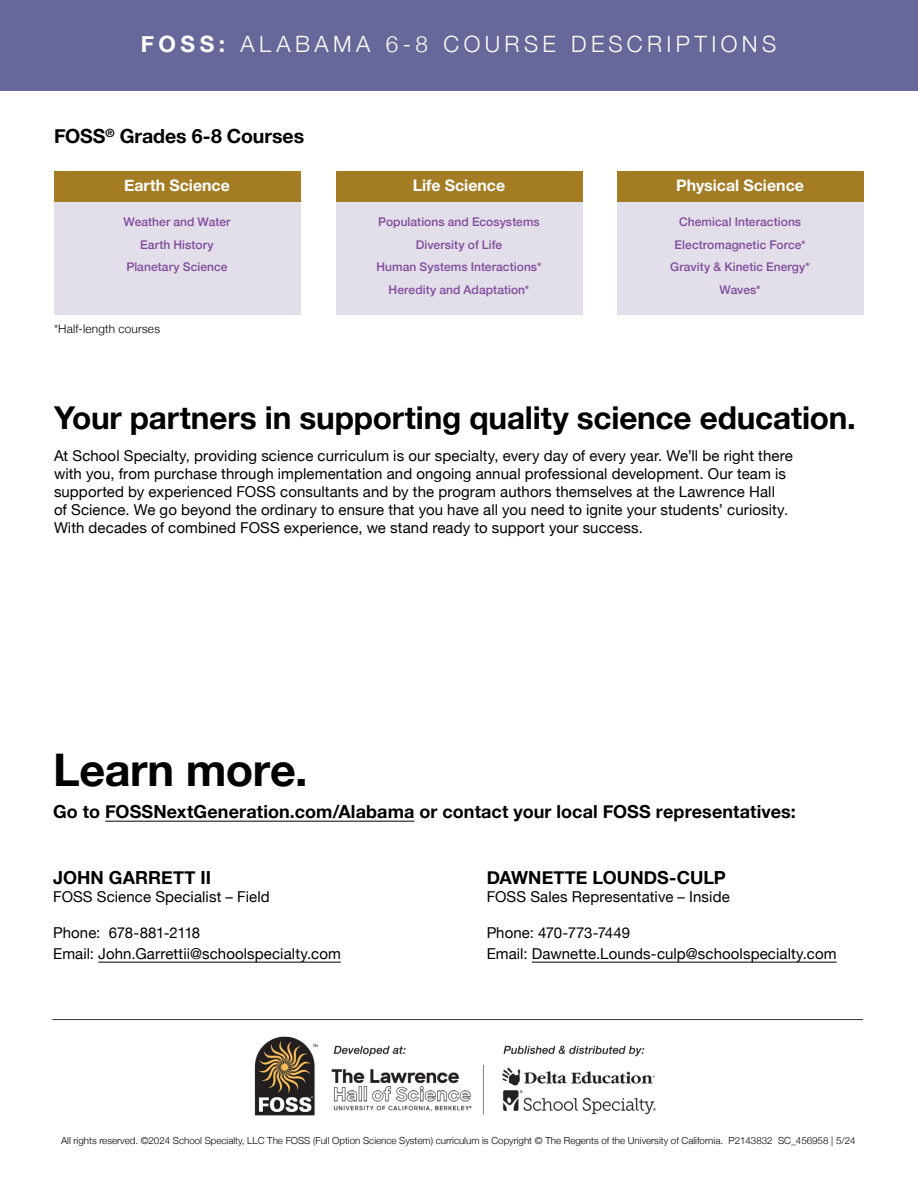
<style>
.page{position:relative;width:918px;height:1188px;background:#fff}
.page>*{position:absolute;margin:0;border:0;box-sizing:border-box;transform-origin:0 0}
.t1{font:700 45px "Helvetica Neue";letter-spacing:-.01em;color:#000}
.t2{font:700 31.5px "Helvetica Neue";letter-spacing:-.005em;color:#000}
.t3{font:300 22.5px "Helvetica Neue";letter-spacing:.195em;color:#fff}
.t4{font:700 19.5px "Helvetica Neue";letter-spacing:-.005em;color:#000}
.t5{font:700 18px "Helvetica Neue";letter-spacing:.005em;color:#000}
.t6{font:700 15.9px "Helvetica Neue";color:#fff}
.t7{font:15px/18px "Helvetica Neue";letter-spacing:.005em;color:#000}
.t8{font:500 12px/22.5px "Helvetica Neue";letter-spacing:.005em;color:#814b9c;text-align:center}
.t9{font:300 11.85px "Helvetica Neue";letter-spacing:.02em;color:#000}
.t10{font:300 9.75px "Helvetica Neue";color:#000}
.s1{font-weight:700}
</style>
<div class="page">
<div style="left:0;top:0;width:918px;height:91px;background:#68679a"></div>
<div style="left:617px;top:171px;width:246px;height:31px;background:#a37c24"></div>
<div style="left:617px;top:202px;width:246px;height:113px;background:#e3dfea"></div>
<div style="left:54px;top:171px;width:246px;height:31px;background:#a37c24"></div>
<div style="left:54px;top:202px;width:246px;height:113px;background:#e3dfea"></div>
<div style="left:336px;top:171px;width:246px;height:31px;background:#a37c24"></div>
<div style="left:336px;top:202px;width:246px;height:113px;background:#e3dfea"></div>
<hr style="left:98px;top:962px;width:243px;height:1px;background:#000">
<hr style="left:532px;top:962px;width:305px;height:1px;background:#000">
<hr style="left:105px;top:821px;width:309px;height:1px;background:#000">
<hr style="left:52px;top:1019px;width:811px;height:1px;background:#000">
<img style="left:254px;top:1036px;width:402px;height:80px">
<h3 class="t3" style="left:141px;top:25px;width:637px"><span class="s1">FOSS:</span> ALABAMA 6-8 COURSE DESCRIPTIONS</h3>
<h3 class="t4" style="left:54px;top:121px;width:252px">FOSS<sup>®</sup> Grades 6-8 Courses</h3>
<p class="t6" style="left:124px;top:173px;width:107px">Earth Science</p>
<p class="t8" style="left:124px;top:210px;width:108px">Weather and Water<br>Earth History<br>Planetary Science</p>
<p class="t9" style="left:54px;top:319px;width:108px">*Half-length courses</p>
<p class="t6" style="left:413px;top:173px;width:94px">Life Science</p>
<p class="t8" style="left:377px;top:210px;width:166px">Populations and Ecosystems<br>Diversity of Life<br>Human Systems Interactions*<br>Heredity and Adaptation*</p>
<p class="t6" style="left:676px;top:173px;width:129px">Physical Science</p>
<p class="t8" style="left:670px;top:210px;width:141px">Chemical Interactions<br>Electromagnetic Force*<br>Gravity &amp; Kinetic Energy*<br>Waves*</p>
<h2 class="t2" style="left:54px;top:393px;width:804px">Your partners in supporting quality science education.</h2>
<p class="t7" style="left:54px;top:447px;width:740px">At School Specialty, providing science curriculum is our specialty, every day of every year. We’ll be right there with you, from purchase through implementation and ongoing annual professional development. Our team is supported by experienced FOSS consultants and by the program authors themselves at the Lawrence Hall<br>of Science. We go beyond the ordinary to ensure that you have all you need to ignite your students’ curiosity.<br>With decades of combined FOSS experience, we stand ready to support your success.</p>
<h1 class="t1" style="left:53px;top:735px;width:256px">Learn more.</h1>
<p class="t5" style="left:53px;top:798px;width:744px">Go to FOSSNextGeneration.com/Alabama or contact your local FOSS representatives:</p>
<p class="t5" style="left:53px;top:864px;width:160px">JOHN GARRETT II</p>
<p class="t7" style="left:53px;top:889px;width:218px">FOSS Science Specialist – Field</p>
<p class="t7" style="left:53px;top:923px;width:289px;line-height:21px">Phone: 678-881-2118<br>Email: John.Garrettii@schoolspecialty.com</p>
<p class="t5" style="left:487px;top:864px;width:241px">DAWNETTE LOUNDS-CULP</p>
<p class="t7" style="left:487px;top:889px;width:245px">FOSS Sales Representative – Inside</p>
<p class="t7" style="left:487px;top:923px;width:352px;line-height:21px">Phone: 470-773-7449<br>Email: Dawnette.Lounds-culp@schoolspecialty.com</p>
<p class="t10" style="left:61px;top:1133px;width:796px">All rights reserved. ©2024 School Specialty, LLC The FOSS (Full Option Science System) curriculum is Copyright © The Regents of the University of California. P2143832 SC_456958 | 5/24</p>
</div>
